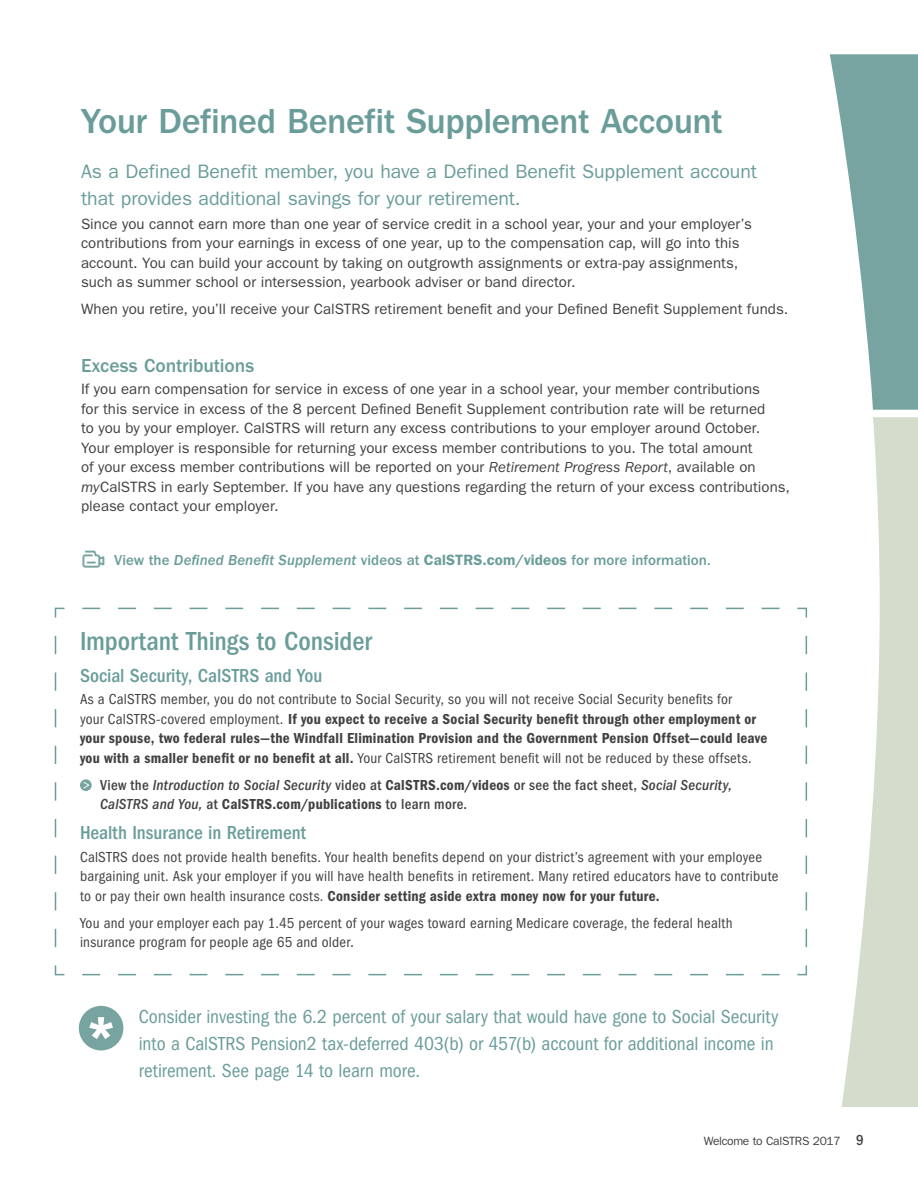
<style>
.page{position:relative;width:918px;height:1188px;background:#fff}
.page>*{position:absolute;margin:0;border:0;box-sizing:border-box;transform-origin:0 0}
.t1{font:500 36px "ITC Franklin Gothic Std";letter-spacing:-.015em;color:#6a9d9a}
.t2{font:500 condensed 27px "ITC Franklin Gothic Std";color:#6a9d9a}
.t3{font:condensed 19.5px/27px "ITC Franklin Gothic Std";letter-spacing:-.005em;color:#6a9d9a}
.t4{font:19.5px/27px "ITC Franklin Gothic Std";letter-spacing:-.005em;color:#6a9d9a}
.t5{font:500 condensed 19.5px "ITC Franklin Gothic Std";color:#6a9d9a}
.t6{font:500 19.5px "ITC Franklin Gothic Std";letter-spacing:-.005em;color:#6a9d9a}
.t7{font:15px/19.5px "ITC Franklin Gothic Std";letter-spacing:.005em;color:#414042}
.t8{font:condensed 15px/19.5px "ITC Franklin Gothic Std";letter-spacing:.015em;color:#414042}
.t9{font:15px/19.5px "ITC Franklin Gothic Std Dm Cd";letter-spacing:.015em;color:#414042}
.t10{font:500 15px "ITC Franklin Gothic Std";letter-spacing:.005em;color:#6a9d9a}
.t11{font:12px "ITC Franklin Gothic Std";letter-spacing:-.025em;color:#414042}
.s1{font-style:italic}
.s2{font-family:"ITC Franklin Gothic Std Med It";font-weight:400}
.s3{font-weight:600}
.s4{font-family:"ITC Franklin Gothic Std";font-stretch:condensed}
.s5{font-family:"ITC Franklin Gothic Std Dm Cd";font-stretch:normal}
.s6{font-weight:500}
.s7{font-weight:500;font-style:italic}
.s8{font-family:"ITC Franklin Gothic Std";font-weight:500;font-style:italic;font-stretch:condensed}
.s9{font-family:"ITC Franklin Gothic Std";font-weight:500;font-stretch:condensed}
.s10{font-stretch:normal}
.s11{font-weight:500;font-stretch:condensed;font-size:15px}
</style>
<div class="page">
<svg style="left:842px;top:421px;width:76px;height:686px;fill:#d4dccb"></svg>
<svg style="left:830px;top:54px;width:88px;height:367px"></svg>
<svg style="left:54px;top:607px;width:754px;height:369px"></svg>
<svg style="left:80px;top:779px;width:12px;height:12px"></svg>
<svg style="left:84px;top:782px;width:5px;height:7px"></svg>
<div style="left:79px;top:1006px;width:44px;height:44px;background:#77a4a1;border-radius:50%"></div>
<svg style="left:89px;top:1017px;width:24px;height:22px"></svg>
<h1 class="t1" style="left:81px;top:101px;width:643px">Your Defined Benefit Supplement Account</h1>
<h3 class="t4" style="left:81px;top:158px;width:678px">As a Defined Benefit member, you have a Defined Benefit Supplement account that provides additional savings for your retirement.</h3>
<p class="t7" style="left:81px;top:214px;width:672px">Since you cannot earn more than one year of service credit in a school year, your and your employer’s contributions from your earnings in excess of one year, up to the compensation cap, will go into this account. You can build your account by taking on outgrowth assignments or extra-pay assignments, such as summer school or intersession, yearbook adviser or band director.</p>
<p class="t7" style="left:81px;top:299px;width:709px">When you retire, you’ll receive your CalSTRS retirement benefit and your Defined Benefit Supplement funds.</p>
<h3 class="t6" style="left:81px;top:354px;width:175px">Excess Contributions</h3>
<p class="t7" style="left:81px;top:380px;width:711px">If you earn compensation for service in excess of one year in a school year, your member contributions<br>for this service in excess of the 8 percent Defined Benefit Supplement contribution rate will be returned<br>to you by your employer. CalSTRS will return any excess contributions to your employer around October.<br>Your employer is responsible for returning your excess member contributions to you. The total amount<br>of your excess member contributions will be reported on your <span class="s1">Retirement Progress Report</span>, available on <span class="s1">my</span>CalSTRS in early September. If you have any questions regarding the return of your excess contributions, please contact your employer.</p>
<p class="t10" style="left:114px;top:552px;width:598px">View the <span class="s2">Defined Benefit Supplement</span> videos at <span class="s3">CalSTRS.com/videos</span> for more information.</p>
<h2 class="t2" style="left:80px;top:626px;width:293px">Important Things to Consider</h2>
<h3 class="t5" style="left:80px;top:664px;width:244px">Social Security, CalSTRS and You</h3>
<p class="t8" style="left:80px;top:689px;width:654px">As a CalSTRS member, you do not contribute to Social Security, so you will not receive Social Security benefits for</p>
<p class="t9" style="left:80px;top:709px;width:689px"><span class="s4">your CalSTRS-covered employment.</span> If you expect to receive a Social Security benefit through other employment or your spouse, two federal rules—the Windfall Elimination Provision and the Government Pension Offset—could leave</p>
<p class="t8" style="left:80px;top:744px;width:673px;line-height:27px;text-align:center"><span class="s5">you with a smaller benefit or no benefit at all.</span> Your CalSTRS retirement benefit will not be reduced by these offsets.<br><span class="s6">View the</span> <span class="s7">Introduction to Social Security</span> <span class="s6">video at</span> <span class="s5">CalSTRS.com/videos</span> <span class="s6">or see the fact sheet,</span> <span class="s7">Social Security,</span></p>
<p class="t9" style="left:100px;top:794px;width:368px"><span class="s8">CalSTRS and You,</span> <span class="s9">at</span> CalSTRS.com/publications <span class="s9">to learn more.</span></p>
<h3 class="t5" style="left:80px;top:822px;width:228px">Health Insurance in Retirement</h3>
<p class="t8" style="left:80px;top:847px;width:700px">CalSTRS does not provide health benefits. Your health benefits depend on your district’s agreement with your employee bargaining unit. Ask your employer if you will have health benefits in retirement. Many retired educators have to contribute</p>
<p class="t9" style="left:80px;top:886px;width:581px"><span class="s4">to or pay their own health insurance costs.</span> Consider setting aside extra money now for your future.</p>
<p class="t8" style="left:80px;top:913px;width:654px">You and your employer each pay 1.45 percent of your wages toward earning Medicare coverage, the federal health insurance program for people age 65 and older<span class="s10">.</span></p>
<h3 class="t3" style="left:139px;top:1003px;width:641px">Consider investing the 6.2 percent of your salary that would have gone to Social Security into a CalSTRS Pension2 tax-deferred 403(b) or 457(b) account for additional income in retirement. See page 14 to learn more.</h3>
<p class="t11" style="left:704px;top:1134px;width:161px">Welcome to CalSTRS 2017 <span class="s11">9</span></p>
</div>
